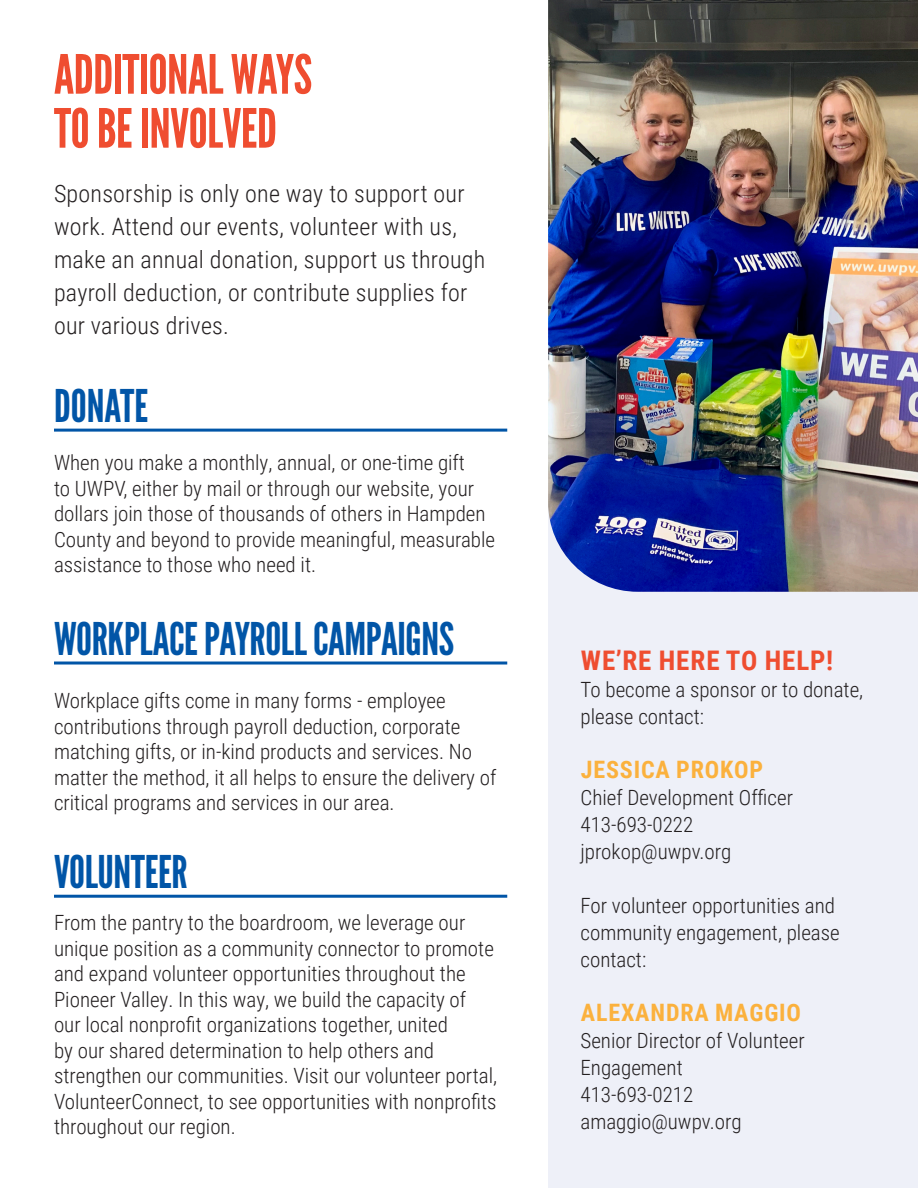
<style>
.page{position:relative;width:918px;height:1188px;background:#fff}
.page>*{position:absolute;margin:0;border:0;box-sizing:border-box;transform-origin:0 0}
.t1{font:54px/54px "League Gothic";letter-spacing:-.01em;color:#ef4d30}
.t2{font:45px "League Gothic";letter-spacing:-.01em;color:#0155a7}
.t3{font:700 27px "Roboto Condensed";letter-spacing:.035em;color:#ef4d30}
.t4{font:300 24px/33px "Roboto Condensed";letter-spacing:.01em;color:#231f20}
.t5{font:700 24px "Roboto Condensed";letter-spacing:.035em;color:#fbb13d}
.t6{font:300 21px/25.5px "Roboto Condensed";color:#231f20}
</style>
<div class="page">
<div style="left:548px;top:117px;width:370px;height:1071px;background:#eef0f8"></div>
<img style="left:548px;top:0;width:370px;height:592px">
<hr style="left:54px;top:429px;width:453px;height:3px;background:#0155a7">
<hr style="left:54px;top:662px;width:453px;height:3px;background:#0155a7">
<hr style="left:54px;top:895px;width:453px;height:3px;background:#0155a7">
<p class="t1" style="left:54px;top:48px;width:260px">ADDITIONAL WAYS<br>TO BE INVOLVED</p>
<p class="t4" style="left:54px;top:176px;width:433px">Sponsorship is only one way to support our work. Attend our events, volunteer with us, make an annual donation, support us through payroll deduction, or contribute supplies for our various drives.</p>
<p class="t2" style="left:54px;top:379px;width:96px">DONATE</p>
<p class="t6" style="left:54px;top:449px;width:443px">When you make a monthly, annual, or one-time gift<br>to UWPV, either by mail or through our website, your dollars join those of thousands of others in Hampden County and beyond to provide meaningful, measurable assistance to those who need it.</p>
<p class="t2" style="left:54px;top:612px;width:402px">WORKPLACE PAYROLL CAMPAIGNS</p>
<p class="t6" style="left:54px;top:687px;width:444px">Workplace gifts come in many forms - employee contributions through payroll deduction, corporate matching gifts, or in-kind products and services. No matter the method, it all helps to ensure the delivery of critical programs and services in our area.</p>
<p class="t2" style="left:54px;top:845px;width:135px">VOLUNTEER</p>
<p class="t6" style="left:54px;top:909px;width:445px">From the pantry to the boardroom, we leverage our unique position as a community connector to promote and expand volunteer opportunities throughout the Pioneer Valley. In this way, we build the capacity of our local nonprofit organizations together, united<br>by our shared determination to help others and strengthen our communities. Visit our volunteer portal, VolunteerConnect, to see opportunities with nonprofits throughout our region.</p>
<p class="t3" style="left:581px;top:641px;width:254px">WE’RE HERE TO HELP!</p>
<p class="t6" style="left:580px;top:675px;width:284px;line-height:27px">To become a sponsor or to donate, please contact:</p>
<p class="t5" style="left:581px;top:753px;width:184px">JESSICA PROKOP</p>
<p class="t6" style="left:580px;top:784px;width:214px">Chief Development Officer</p>
<p class="t6" style="left:580px;top:811px;width:114px">413-693-0222</p>
<p class="t6" style="left:580px;top:838px;width:152px">jprokop@uwpv.org</p>
<p class="t6" style="left:580px;top:891px;width:261px;line-height:27px">For volunteer opportunities and community engagement, please contact:</p>
<p class="t5" style="left:581px;top:996px;width:222px">ALEXANDRA MAGGIO</p>
<p class="t6" style="left:580px;top:1026px;width:226px;line-height:27px">Senior Director of Volunteer<br>Engagement</p>
<p class="t6" style="left:580px;top:1081px;width:114px">413-693-0212</p>
<p class="t6" style="left:580px;top:1108px;width:163px">amaggio@uwpv.org</p>
</div>
